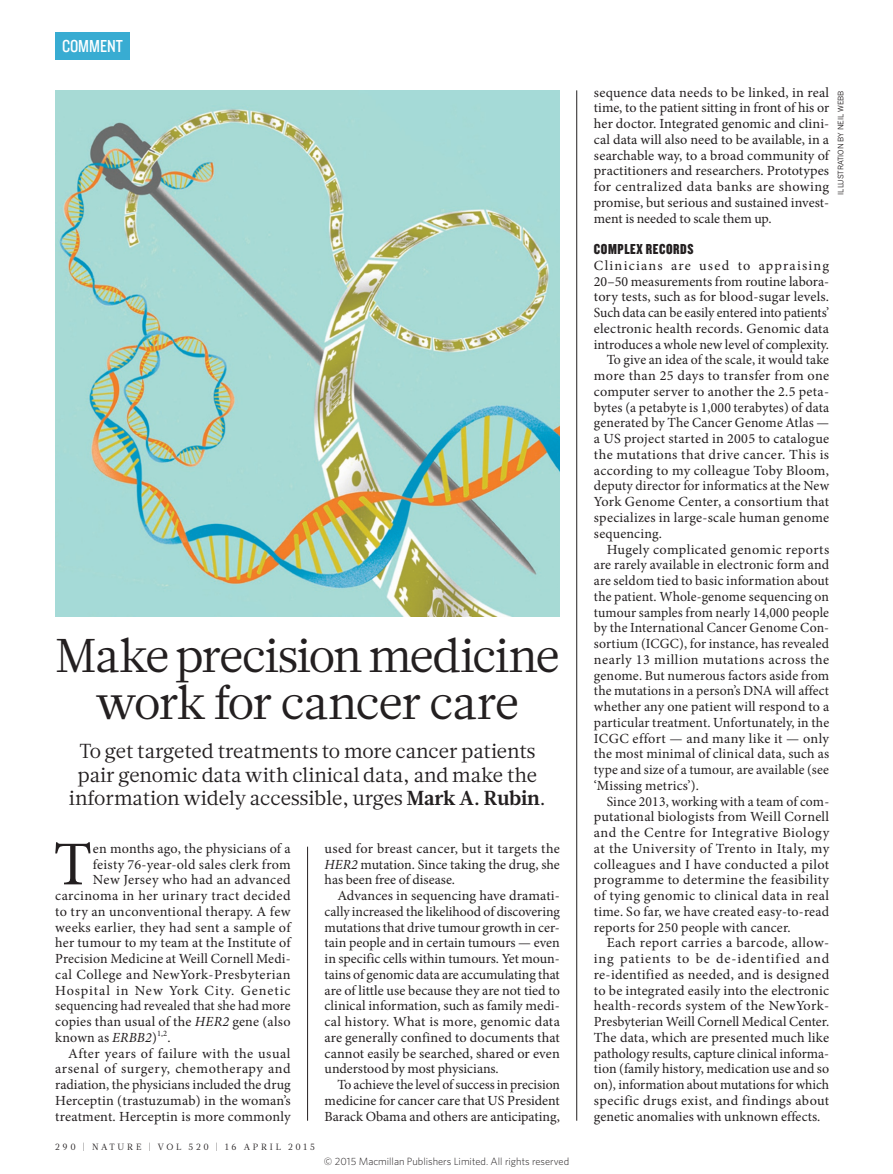
<style>
.page{position:relative;width:893px;height:1174px;background:#fff}
.page>*{position:absolute;margin:0;border:0;box-sizing:border-box;transform-origin:0 0}
.BODY_DROP_CAP{font:62.4px "Minion Pro";color:#231f20}
.HEAD_31{font:47.25px/47.2px "Glosa Math";letter-spacing:-.035em;color:#231f20;text-align:center}
.INTRO{font:20.25px/23.7px "Glosa Math";letter-spacing:-.01em;color:#231f20;text-align:center}
.t1{font:18px "Knockout 29 Junior Ltweight";color:#fff}
.CROSSHEAD{font:15px "Knockout 69 Full Liteweight";letter-spacing:.04em;color:#231f20}
.BODY_INDENT{font:13.95px/15.8px "Minion Pro";letter-spacing:.005em;color:#231f20;text-align:justify}
.BODY_DROP_CAP-2{font:13.95px "Minion Pro";letter-spacing:.02em;color:#231f20}
.BODY_1ST_PARA{font:13.95px/15.8px "Minion Pro";color:#231f20;text-align:justify}
.BODY_DROP_CAP-3{font:13.95px "Minion Pro";letter-spacing:.065em;color:#231f20}
.t2{font:300 10.5px "Whitney";color:#231f20}
.t3{font:9px "Glosa Math";letter-spacing:.3em;color:#231f20}
.PIC_CREDIT{font:7.5px "News Gothic MTOT";color:#231f20}
.s1{font-weight:700}
.s2{font-style:italic}
</style>
<div class="page">
<img style="left:55px;top:90px;width:505px;height:526px">
<hr style="left:307px;top:846px;width:1px;height:274px;background:#231f20">
<hr style="left:576px;top:90px;width:1px;height:1030px;background:#231f20">
<div style="left:55px;top:32px;width:75px;height:27px;background:#38acd2"></div>
<p class="t1" style="left:62px;top:34px;width:62px">COMMENT</p>
<p class="HEAD_31" style="left:55px;top:632px;width:506px">Make precision medicine work for cancer care</p>
<p class="INTRO" style="left:69px;top:739px;width:479px">To get targeted treatments to more cancer patients pair genomic data with clinical data, and make the information widely accessible, urges <span class="s1">Mark A. Rubin</span>.</p>
<p class="BODY_INDENT" style="left:325px;top:840px;width:237px">used for breast cancer, but it targets the <span class="s2">HER2</span> mutation. Since taking the drug, she has been free of disease.</p>
<p class="BODY_INDENT" style="left:325px;top:888px;width:237px;text-indent:13px">Advances in sequencing have dramati&shy;cally increased the likelihood of discovering mutations that drive tumour growth in cer&shy;tain people and in certain tumours — even in specific cells within tumours. Yet moun&shy;tains of genomic data are accumulating that are of little use because they are not tied to clinical information, such as family medi&shy;cal history. What is more, genomic data are generally confined to documents that cannot easily be searched, shared or even understood by most physicians.</p>
<p class="BODY_INDENT" style="left:325px;top:1077px;width:237px;text-indent:13px">To achieve the level of success in precision medicine for cancer care that US President Barack Obama and others are anticipating,</p>
<p class="BODY_DROP_CAP" style="left:54px;top:822px;width:40px">T</p>
<p class="BODY_DROP_CAP-2" style="left:93px;top:839px;width:199px">en months ago, the physicians of a</p>
<p class="BODY_DROP_CAP-2" style="left:93px;top:854px;width:199px">feisty 76-year-old sales clerk from</p>
<p class="BODY_DROP_CAP-2" style="left:93px;top:870px;width:199px">New Jersey who had an advanced</p>
<p class="BODY_DROP_CAP-2" style="left:55px;top:886px;width:237px">carcinoma in her urinary tract decided</p>
<p class="BODY_DROP_CAP-2" style="left:55px;top:902px;width:237px">to try an unconventional therapy. A few</p>
<p class="BODY_DROP_CAP-2" style="left:55px;top:917px;width:237px">weeks earlier, they had sent a sample of</p>
<p class="BODY_DROP_CAP-2" style="left:55px;top:933px;width:237px">her tumour to my team at the Institute of</p>
<p class="BODY_DROP_CAP-2" style="left:55px;top:949px;width:237px">Precision Medicine at Weill Cornell Medi-</p>
<p class="BODY_DROP_CAP-2" style="left:55px;top:965px;width:237px">cal College and NewYork-Presbyterian</p>
<p class="BODY_DROP_CAP-3" style="left:55px;top:980px;width:237px">Hospital in New York City. Genetic</p>
<p class="BODY_DROP_CAP-2" style="left:55px;top:996px;width:237px">sequencing had revealed that she had more</p>
<p class="BODY_DROP_CAP-2" style="left:55px;top:1012px;width:237px">copies than usual of the <span class="s2">HER2</span> gene (also</p>
<p class="BODY_DROP_CAP-2" style="left:55px;top:1028px;width:117px">known as <span class="s2">ERBB2</span>)<sup>1,2</sup>.</p>
<p class="BODY_INDENT" style="left:55px;top:1045px;width:237px;text-indent:13px">After years of failure with the usual arsenal of surgery, chemotherapy and radiation, the physicians included the drug Herceptin (trastuzumab) in the woman’s treatment. Herceptin is more commonly</p>
<p class="t3" style="left:55px;top:1141px;width:261px">290 | NATURE | VOL 520 | 16 APRIL 2015</p>
<p class="t2" style="left:324px;top:1154px;width:247px">© 2015 Macmillan Publishers Limited. All rights reserved</p>
<p class="BODY_INDENT" style="left:594px;top:84px;width:237px">sequence data needs to be linked, in real time, to the patient sitting in front of his or her doctor. Integrated genomic and clini&shy;cal data will also need to be available, in a searchable way, to a broad community of practitioners and researchers. Prototypes for centralized data banks are showing promise, but serious and sustained invest&shy;ment is needed to scale them up.</p>
<p class="CROSSHEAD" style="left:594px;top:240px;width:101px">COMPLEX RECORDS</p>
<p class="BODY_1ST_PARA" style="left:594px;top:258px;width:237px">Clinicians are used to appraising 20–50 measurements from routine labora&shy;tory tests, such as for blood-sugar levels.<br>Such data can be easily entered into patients’ electronic health records. Genomic data introduces a whole new level of complexity.</p>
<p class="BODY_INDENT" style="left:594px;top:352px;width:237px;text-indent:13px">To give an idea of the scale, it would take more than 25 days to transfer from one computer server to another the 2.5 peta&shy;bytes (a petabyte is 1,000 terabytes) of data generated by The Cancer Genome Atlas — a US project started in 2005 to catalogue the mutations that drive cancer. This is according to my colleague Toby Bloom, deputy director for informatics at the New York Genome Center, a consortium that specializes in large-scale human genome sequencing.</p>
<p class="BODY_INDENT" style="left:594px;top:541px;width:237px;text-indent:13px">Hugely complicated genomic reports are rarely available in electronic form and are seldom tied to basic information about the patient. Whole-genome sequencing on tumour samples from nearly 14,000 people by the International Cancer Genome Con&shy;sortium (ICGC), for instance, has revealed nearly 13 million mutations across the genome. But numerous factors aside from the mutations in a person’s DNA will affect whether any one patient will respond to a particular treatment. Unfortunately, in the ICGC effort — and many like it — only the most minimal of clinical data, such as type and size of a tumour, are available (see ‘Missing metrics’).</p>
<p class="BODY_INDENT" style="left:594px;top:793px;width:237px;text-indent:13px">Since 2013, working with a team of com&shy;putational biologists from Weill Cornell and the Centre for Integrative Biology at the University of Trento in Italy, my colleagues and I have conducted a pilot programme to determine the feasibility of tying genomic to clinical data in real time. So far, we have created easy-to-read reports for 250 people with cancer.</p>
<p class="BODY_INDENT" style="left:594px;top:935px;width:237px;text-indent:13px">Each report carries a barcode, allow&shy;ing patients to be de-identified and re-identified as needed, and is designed to be integrated easily into the electronic health-records system of the NewYork-Presbyterian Weill Cornell Medical Center.<br>The data, which are presented much like pathology results, capture clinical informa&shy;tion (family history, medication use and so on), information about mutations for which specific drugs exist, and findings about genetic anomalies with unknown effects.</p>
<p class="PIC_CREDIT" style="left:836px;top:195px;width:106px;rotate:-90deg">ILLUSTRATION BY NEIL WEBB</p>
</div>
